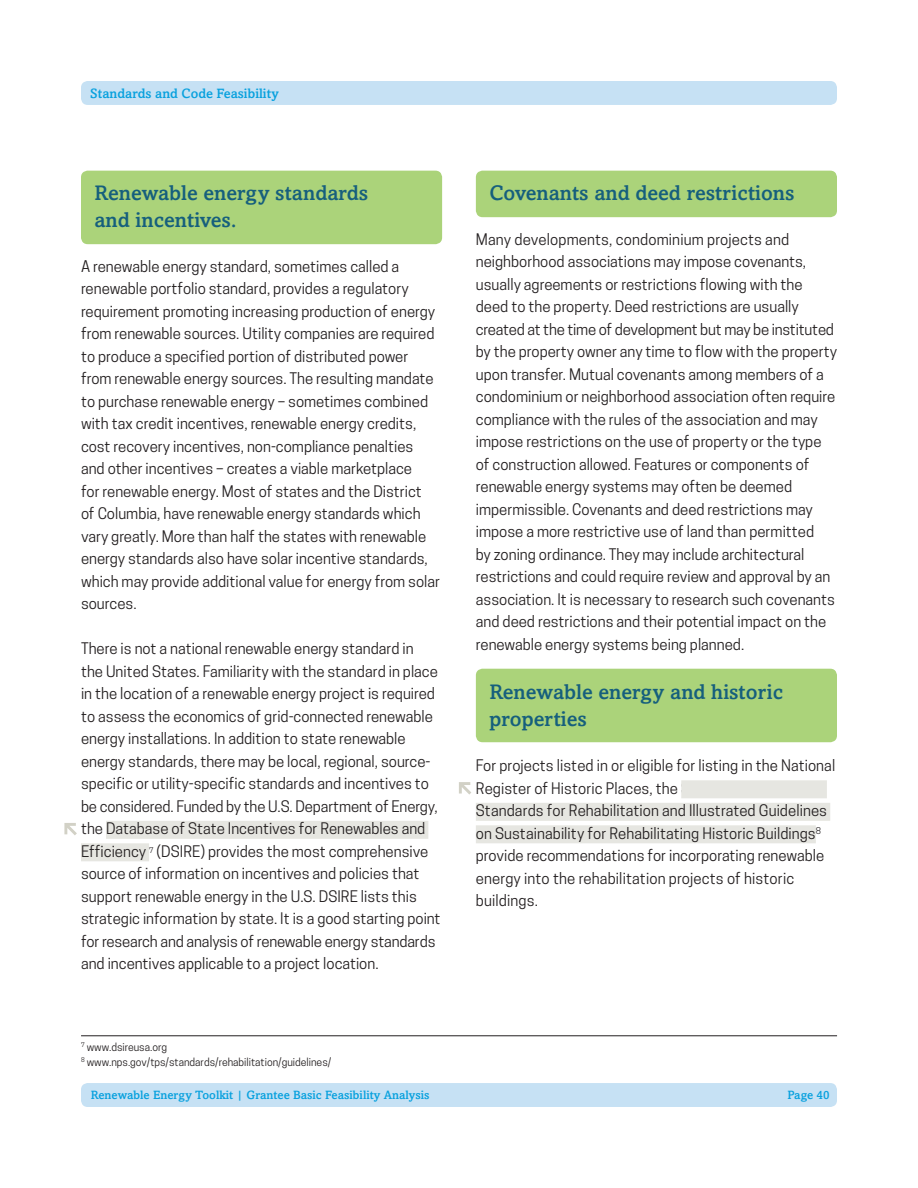
<style>
.page{position:relative;width:918px;height:1188px;background:#fff}
.page>*{position:absolute;margin:0;border:0;box-sizing:border-box;transform-origin:0 0}
.t1{font:500 21px/27px "Amasis";color:#165f7d}
.t2{font:15px/22.5px "Cooper Hewitt";color:#231f20}
.t3{font:500 13.5px "Amasis";color:#09a1de}
.t4{font:500 12px "Amasis";color:#09a1de}
.t5{font:10.5px/15px "Cooper Hewitt";color:#231f20}
</style>
<div class="page">
<div style="left:81px;top:1083px;width:756px;height:24px;background:#c6e1f4;border-radius:7px"></div>
<div style="left:81px;top:81px;width:756px;height:24px;background:#c6e1f4;border-radius:7px"></div>
<div style="left:476px;top:803px;width:354px;height:18px;background:#e6e6e1"></div>
<div style="left:476px;top:825px;width:340px;height:18px;background:#e6e6e1"></div>
<hr style="left:81px;top:1035px;width:756px;height:1px;background:#231f20">
<svg style="left:64px;top:823px;width:13px;height:12px"></svg>
<div style="left:81px;top:171px;width:361px;height:73px;background:#abd37a;border-radius:7px"></div>
<div style="left:81px;top:843px;width:68px;height:18px;background:#e6e6e1"></div>
<div style="left:106px;top:821px;width:322px;height:18px;background:#e6e6e1"></div>
<svg style="left:459px;top:782px;width:12px;height:13px"></svg>
<div style="left:476px;top:171px;width:361px;height:46px;background:#abd37a;border-radius:7px"></div>
<div style="left:476px;top:669px;width:361px;height:73px;background:#abd37a;border-radius:7px"></div>
<div style="left:681px;top:780px;width:146px;height:18px;background:#e6e6e1"></div>
<p class="t3" style="left:90px;top:86px;width:190px">Standards and Code Feasibility</p>
<h1 class="t1" style="left:94px;top:179px;width:275px">Renewable energy standards and incentives.</h1>
<p class="t2" style="left:81px;top:255px;width:361px">A renewable energy standard, sometimes called a renewable portfolio standard, provides a regulatory requirement promoting increasing production of energy from renewable sources. Utility companies are required to produce a specified portion of distributed power from renewable energy sources. The resulting mandate to purchase renewable energy – sometimes combined with tax credit incentives, renewable energy credits, cost recovery incentives, non-compliance penalties and other incentives – creates a viable marketplace<br>for renewable energy. Most of states and the District<br>of Columbia, have renewable energy standards which vary greatly. More than half the states with renewable energy standards also have solar incentive standards, which may provide additional value for energy from solar sources.</p>
<p class="t2" style="left:81px;top:637px;width:358px">There is not a national renewable energy standard in the United States. Familiarity with the standard in place in the location of a renewable energy project is required to assess the economics of grid-connected renewable energy installations. In addition to state renewable energy standards, there may be local, regional, source&shy;specific or utility-specific standards and incentives to be considered. Funded by the U.S. Department of Energy,</p>
<p class="t2" style="left:81px;top:840px;width:349px">Efficiency <sup>7</sup> (DSIRE) provides the most comprehensive</p>
<p class="t2" style="left:81px;top:817px;width:346px">the Database of State Incentives for Renewables and</p>
<p class="t2" style="left:81px;top:862px;width:361px">source of information on incentives and policies that support renewable energy in the U.S. DSIRE lists this strategic information by state. It is a good starting point for research and analysis of renewable energy standards and incentives applicable to a project location.</p>
<h1 class="t1" style="left:489px;top:179px;width:307px">Covenants and deed restrictions</h1>
<p class="t2" style="left:476px;top:228px;width:363px">Many developments, condominium projects and neighborhood associations may impose covenants, usually agreements or restrictions flowing with the deed to the property. Deed restrictions are usually created at the time of development but may be instituted by the property owner any time to flow with the property upon transfer. Mutual covenants among members of a condominium or neighborhood association often require compliance with the rules of the association and may impose restrictions on the use of property or the type of construction allowed. Features or components of renewable energy systems may often be deemed impermissible. Covenants and deed restrictions may impose a more restrictive use of land than permitted<br>by zoning ordinance. They may include architectural restrictions and could require review and approval by an association. It is necessary to research such covenants and deed restrictions and their potential impact on the renewable energy systems being planned.</p>
<h1 class="t1" style="left:489px;top:678px;width:295px">Renewable energ y and historic proper ties</h1>
<p class="t2" style="left:476px;top:754px;width:361px">For projects listed in or eligible for listing in the National Register of Historic Places, the Secretary of Interior’s Standards for Rehabilitation and Illustrated Guidelines on Sustainability for Rehabilitating Historic Buildings<sup>8 </sup>provide recommendations for incorporating renewable energy into the rehabilitation projects of historic buildings.</p>
<p class="t5" style="left:81px;top:1039px;width:252px"><sup>7</sup> www.dsireusa.org<br><sup>8</sup> www.nps.gov/tps/standards/rehabilitation/guidelines/</p>
<p class="t4" style="left:91px;top:1088px;width:340px">Renewable Energ y Toolkit | Grantee Basic Feasibility Analysis</p>
<p class="t4" style="left:787px;top:1088px;width:44px">Page 40</p>
</div>
